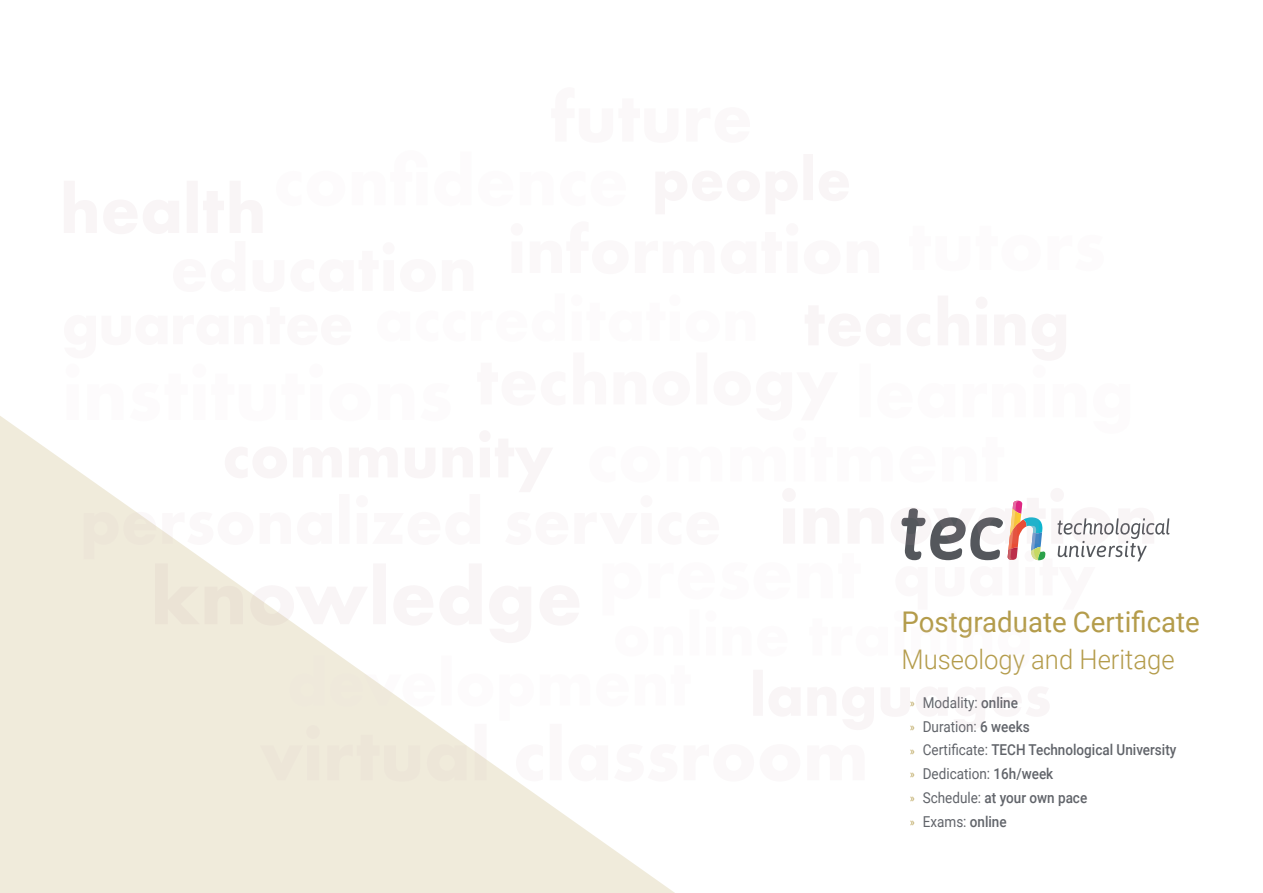
<style>
.page{position:relative;width:1263px;height:893px;background:#fff}
.page>*{position:absolute;margin:0;border:0;box-sizing:border-box;transform-origin:0 0}
.t1{font:28.5px "Roboto";color:#b49c4b}
.t2{font:300 27px "Roboto";color:#b49c4b;scale:.95 1}
.t3{font:500 15px/23.7px "Roboto";color:#61646a;scale:.9 1}
.s1{font-family:"Myriad Pro";font-weight:400;font-size:12px;color:#b49c4b}
.s2{font-weight:400}
</style>
<div class="page">
<svg style="left:0;top:416px;width:675px;height:477px;background:#f1edde"></svg>
<svg style="left:64px;top:416px;width:1105px;height:366px"></svg>
<h1 class="t1" style="left:901px;top:602px;width:300px">Postgraduate Certificate</h1>
<h2 class="t2" style="left:901px;top:641px;width:289px">Museology and Heritage</h2>
<p class="t3" style="left:910px;top:690px;width:297px"><span class="s1">»</span> <span class="s2">Modality:</span> online<br><span class="s1">»</span> <span class="s2">Duration:</span> 6 weeks<br><span class="s1">»</span> <span class="s2">Certificate:</span> TECH Technological University <span class="s1">»</span> <span class="s2">Dedication:</span> 16h/week<br><span class="s1">»</span> <span class="s2">Schedule:</span> at your own pace<br><span class="s1">»</span> <span class="s2">Exams:</span> online</p>
</div>
